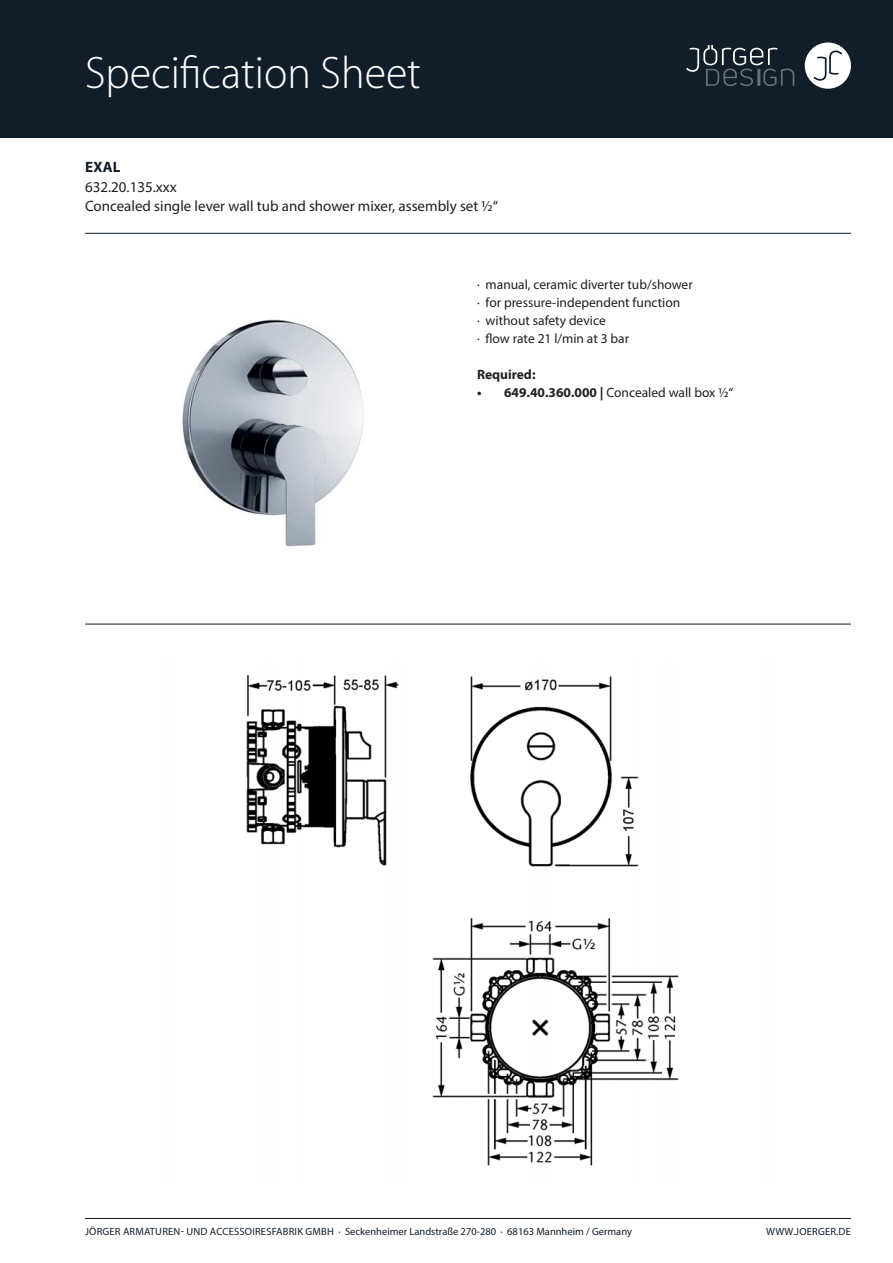
<style>
.page{position:relative;width:893px;height:1263px;background:#fff}
.page>*{position:absolute;margin:0;border:0;box-sizing:border-box;transform-origin:0 0}
.t1{font:100 45px "Myriad Set Pro";color:#fff}
.t2{font:15px "Myriad Pro";color:#231f20}
.t3{font:700 15px "Myriad Pro";color:#111e29}
.t4{font:13.5px/18px "Myriad Pro";color:#231f20}
.t5{font:700 13.5px "Myriad Pro";color:#231f20}
.t6{font:10.5px "Myriad Pro";letter-spacing:.005em;color:#111e29}
.s1{font-weight:700}
</style>
<div class="page">
<div style="left:0;top:0;width:893px;height:138px;background:#111e29"></div>
<div style="left:805px;top:43px;width:46px;height:46px;background:#fff;border-radius:50%"></div>
<svg style="left:814px;top:51px;width:28px;height:30px"></svg>
<svg style="left:686px;top:45px;width:108px;height:41px"></svg>
<hr style="left:85px;top:1218px;width:766px;height:1px;background:#111e29">
<hr style="left:85px;top:233px;width:766px;height:1px;background:#111e29">
<hr style="left:85px;top:624px;width:766px;height:1px;background:#111e29">
<img style="left:182px;top:319px;width:182px;height:228px">
<img style="left:246px;top:675px;width:433px;height:491px">
<h1 class="t1" style="left:85px;top:50px;width:337px">Specification Sheet</h1>
<p class="t3" style="left:85px;top:161px;width:37px">EXAL</p>
<p class="t2" style="left:85px;top:200px;width:415px">Concealed single lever wall tub and shower mixer, assembly set ½“</p>
<p class="t2" style="left:85px;top:181px;width:93px">632.20.135.xxx</p>
<p class="t4" style="left:477px;top:277px;width:217px">· manual, ceramic diverter tub/shower · for pressure-independent function<br>· without safety device<br>· flow rate 21 l/min at 3 bar</p>
<p class="t5" style="left:477px;top:369px;width:60px">Required:</p>
<p class="t4" style="left:477px;top:385px;width:258px"><span class="s1">• 649.40.360.000 |</span> Concealed wall box ½“</p>
<p class="t6" style="left:85px;top:1228px;width:548px">JÖRGER ARMATUREN- UND ACCESSOIRESFABRIK GMBH · Seckenheimer Landstraße 270-280 · 68163 Mannheim / Germany</p>
<p class="t6" style="left:766px;top:1228px;width:86px">WWW.JOERGER.DE</p>
</div>
